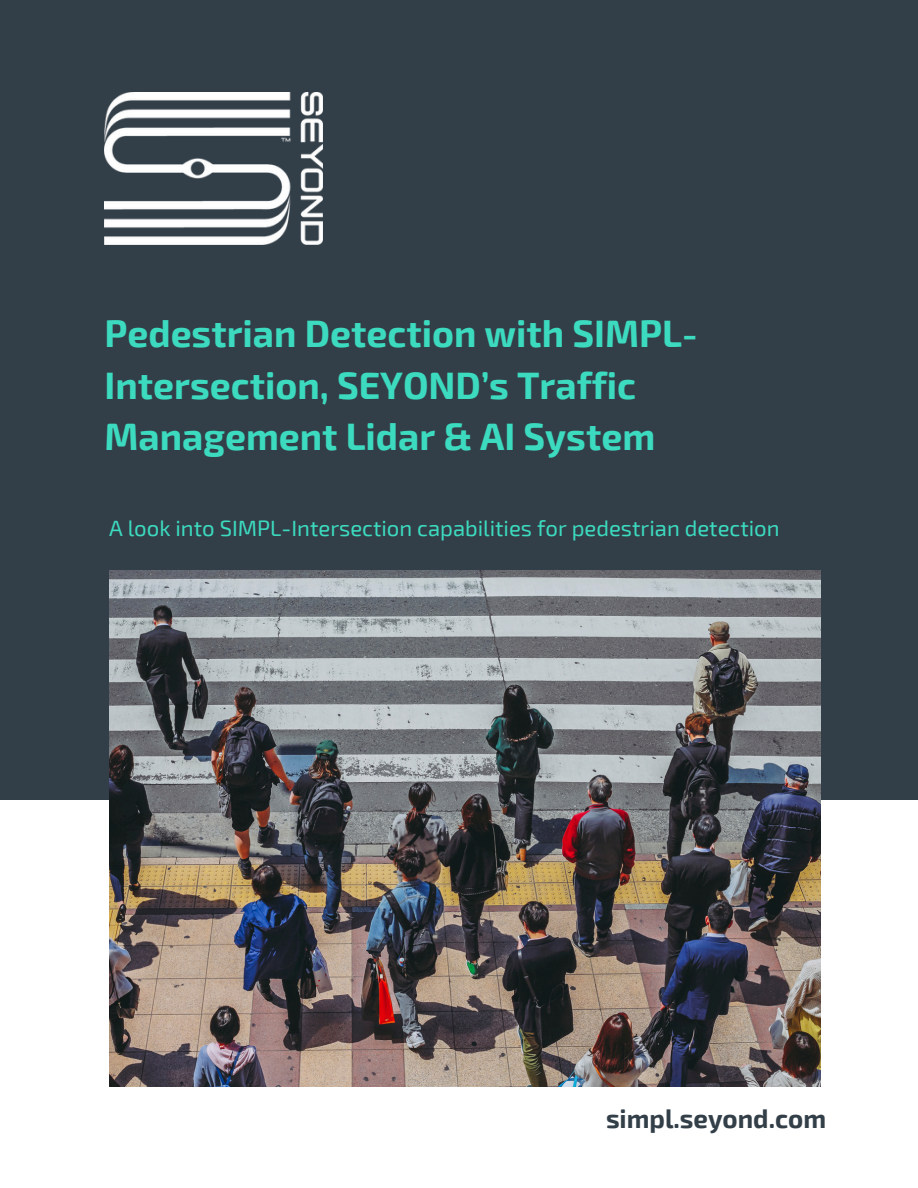
<style>
.page{position:relative;width:918px;height:1188px;background:#fff}
.page>*{position:absolute;margin:0;border:0;box-sizing:border-box;transform-origin:0 0}
.t1{font:700 37.35px/51.8px "Exo 2";color:#3cdbc0}
.t2{font:700 25.95px "Exo 2";color:#333f48}
.t3{font:22.05px "Exo 2";color:#3cdbc0}
</style>
<div class="page">
<div style="left:0;top:0;width:918px;height:789px;background:#333f48"></div>
<img style="left:105px;top:92px;width:218px;height:152px">
<img style="left:109px;top:570px;width:711px;height:517px">
<p class="t1" style="left:105px;top:306px;width:595px">Pedestrian Detection with SIMPL-<br>Intersection, SEYOND’s Traffic<br>Management Lidar &amp; AI System</p>
<h2 class="t3" style="left:109px;top:514px;width:672px">A look into SIMPL-Intersection capabilities for pedestrian detection</h2>
<p class="t2" style="left:606px;top:1102px;width:222px">simpl.seyond.com</p>
</div>
